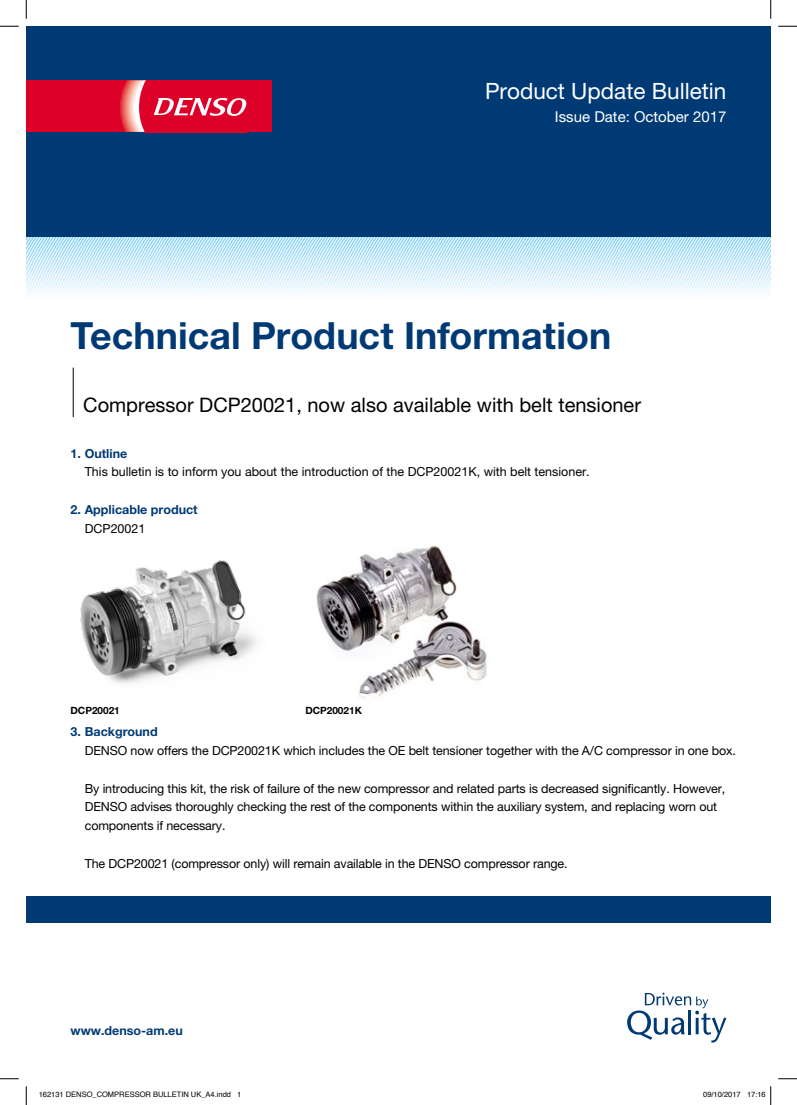
<style>
.page{position:relative;width:797px;height:1105px;background:#fff}
.page>*{position:absolute;margin:0;border:0;box-sizing:border-box;transform-origin:0 0}
.t1{font:700 37.5px "Helvetica Neue LT Pro";color:#003a75}
.t2{font:22.5px "Helvetica Neue LT Pro";color:#fff}
.t3{font:20px "Helvetica Neue LT Pro";color:#000}
.t4{font:15px "Helvetica Neue LT Pro";color:#fff}
.t5{font:12.5px/18.8px "Helvetica Neue LT Pro";letter-spacing:-.01em;color:#000}
.t6{font:700 12.5px "Helvetica Neue LT Pro";color:#003a75}
.t7{font:700 10px "Helvetica Neue LT Pro";color:#000}
.t8{font:7.5px "Helvetica";color:#000}
</style>
<div class="page">
<div style="left:26px;top:26px;width:744px;height:211px;background:#003a75"></div>
<div style="left:26px;top:896px;width:744px;height:27px;background:#003a75"></div>
<svg style="left:627px;top:993px;width:99px;height:49px"></svg>
<div style="left:26px;top:80px;width:246px;height:52px;background:#dd0029"></div>
<svg style="left:120px;top:80px;width:127px;height:52px"></svg>
<svg style="left:26px;top:237px;width:744px;height:58px"></svg>
<img style="left:80px;top:560px;width:177px;height:123px">
<img style="left:316px;top:545px;width:171px;height:154px">
<hr style="left:73px;top:368px;width:1px;height:49px;background:#000">
<svg style="left:0;top:25px;width:19px;height:2px"></svg>
<svg style="left:778px;top:25px;width:19px;height:2px"></svg>
<svg style="left:0;top:1078px;width:19px;height:1px"></svg>
<svg style="left:778px;top:1078px;width:19px;height:1px"></svg>
<svg style="left:25px;top:0;width:2px;height:19px"></svg>
<svg style="left:25px;top:1086px;width:2px;height:19px"></svg>
<svg style="left:770px;top:0;width:1px;height:19px"></svg>
<svg style="left:770px;top:1086px;width:1px;height:19px"></svg>
<h2 class="t2" style="left:485px;top:78px;width:243px">Product Update Bulletin</h2>
<p class="t4" style="left:555px;top:107px;width:173px">Issue Date: October 2017</p>
<h1 class="t1" style="left:71px;top:313px;width:542px">Technical Product Information</h1>
<h3 class="t3" style="left:83px;top:393px;width:559px">Compressor DCP20021, now also available with belt tensioner</h3>
<p class="t6" style="left:71px;top:445px;width:58px">1. Outline</p>
<p class="t5" style="left:85px;top:462px;width:506px">This bulletin is to inform you about the introduction of the DCP20021K, with belt tensioner.</p>
<p class="t6" style="left:71px;top:502px;width:129px">2. Applicable product</p>
<p class="t5" style="left:85px;top:518px;width:62px">DCP20021</p>
<p class="t7" style="left:71px;top:704px;width:51px">DCP20021</p>
<p class="t7" style="left:305px;top:704px;width:58px">DCP20021K</p>
<p class="t6" style="left:71px;top:724px;width:89px">3. Background</p>
<p class="t5" style="left:85px;top:741px;width:652px">DENSO now offers the DCP20021K which includes the OE belt tensioner together with the A/C compressor in one box.</p>
<p class="t5" style="left:85px;top:779px;width:642px">By introducing this kit, the risk of failure of the new compressor and related parts is decreased significantly. However,<br>DENSO advises thoroughly checking the rest of the components within the auxiliary system, and replacing worn out components if necessary.</p>
<p class="t5" style="left:85px;top:854px;width:484px">The DCP20021 (compressor only) will remain available in the DENSO compressor range.</p>
<p class="t6" style="left:71px;top:1022px;width:114px">www.denso-am.eu</p>
<p class="t8" style="left:39px;top:1089px;width:204px">162131 DENSO_COMPRESSOR BULLETIN UK_A4.indd 1</p>
<p class="t8" style="left:703px;top:1089px;width:64px">09/10/2017 17:16</p>
</div>
